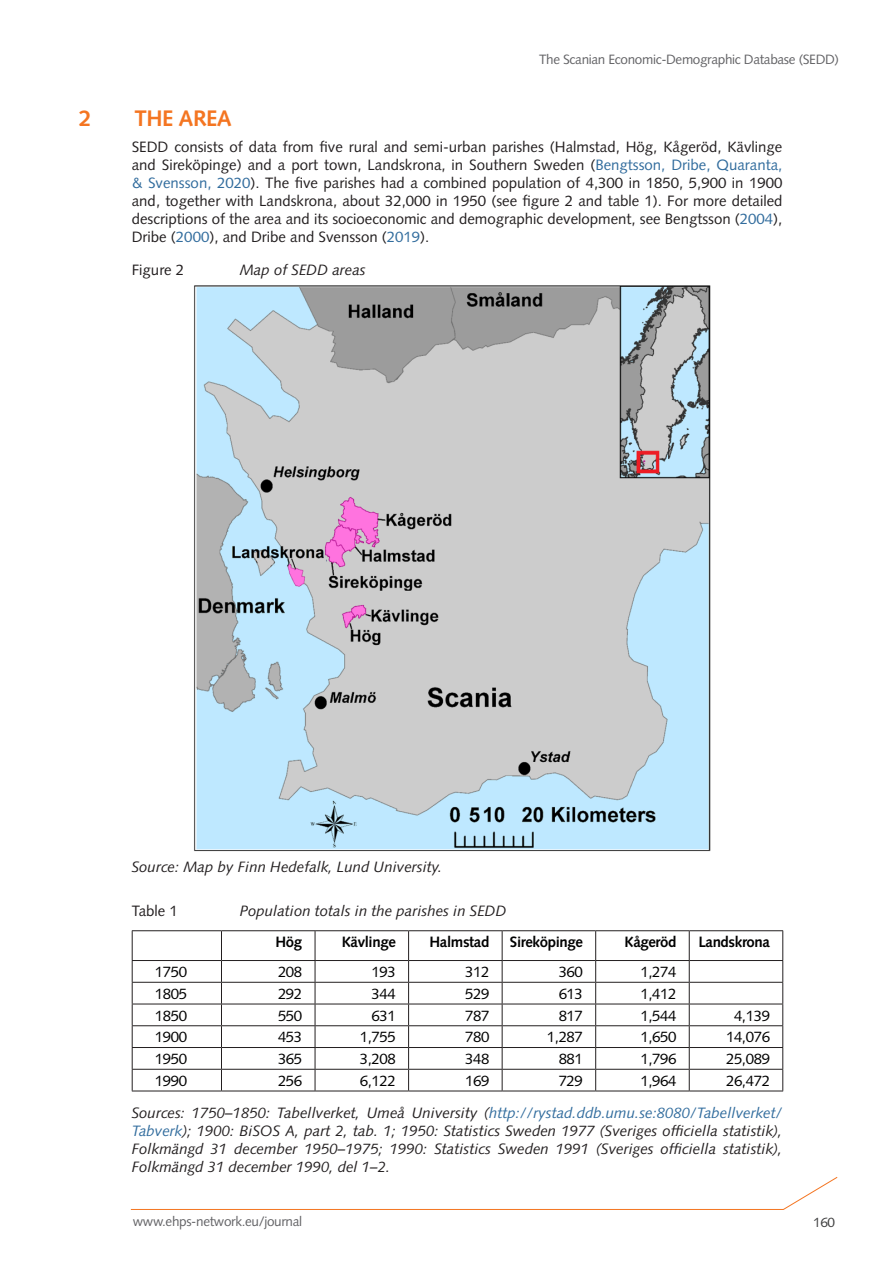
<style>
.page{position:relative;width:893px;height:1263px;background:#fff}
.page>*{position:absolute;margin:0;border:0;box-sizing:border-box;transform-origin:0 0}
.t1{font:700 22.5px "Syntax LT Std";letter-spacing:-.025em;color:#f47521}
.t2{font:15px/18px "Syntax LT Std";color:#231f20;text-align:justify}
.t3{font:italic 15px/18px "Syntax LT Std";color:#231f20;text-align:justify}
.t4{font:15px "Syntax LT Std";letter-spacing:-.025em;color:#000}
.t5{font:700 15px "Syntax LT Std";letter-spacing:-.025em;color:#000}
.t6{font:13.5px "Syntax LT Std";letter-spacing:-.025em;color:#636366}
.t7{font:13.5px "Syntax LT Std";color:#3e3e3f}
.s1{color:#316c9d}
</style>
<div class="page">
<svg style="left:130px;top:1177px;width:708px;height:33px"></svg>
<hr style="left:132px;top:930px;width:89px;height:1px;background:#231f20">
<hr style="left:221px;top:930px;width:94px;height:1px;background:#231f20">
<hr style="left:315px;top:930px;width:94px;height:1px;background:#231f20">
<hr style="left:409px;top:930px;width:93px;height:1px;background:#231f20">
<hr style="left:502px;top:930px;width:94px;height:1px;background:#231f20">
<hr style="left:596px;top:930px;width:93px;height:1px;background:#231f20">
<hr style="left:689px;top:930px;width:94px;height:1px;background:#231f20">
<hr style="left:132px;top:960px;width:89px;height:1px;background:#231f20">
<hr style="left:221px;top:960px;width:94px;height:1px;background:#231f20">
<hr style="left:315px;top:960px;width:94px;height:1px;background:#231f20">
<hr style="left:409px;top:960px;width:93px;height:1px;background:#231f20">
<hr style="left:502px;top:960px;width:94px;height:1px;background:#231f20">
<hr style="left:596px;top:960px;width:93px;height:1px;background:#231f20">
<hr style="left:689px;top:960px;width:94px;height:1px;background:#231f20">
<hr style="left:132px;top:982px;width:89px;height:1px;background:#231f20">
<hr style="left:221px;top:982px;width:94px;height:1px;background:#231f20">
<hr style="left:315px;top:982px;width:94px;height:1px;background:#231f20">
<hr style="left:409px;top:982px;width:93px;height:1px;background:#231f20">
<hr style="left:502px;top:982px;width:94px;height:1px;background:#231f20">
<hr style="left:596px;top:982px;width:93px;height:1px;background:#231f20">
<hr style="left:689px;top:982px;width:94px;height:1px;background:#231f20">
<hr style="left:132px;top:1004px;width:89px;height:1px;background:#231f20">
<hr style="left:221px;top:1004px;width:94px;height:1px;background:#231f20">
<hr style="left:315px;top:1004px;width:94px;height:1px;background:#231f20">
<hr style="left:409px;top:1004px;width:93px;height:1px;background:#231f20">
<hr style="left:502px;top:1004px;width:94px;height:1px;background:#231f20">
<hr style="left:596px;top:1004px;width:93px;height:1px;background:#231f20">
<hr style="left:689px;top:1004px;width:94px;height:1px;background:#231f20">
<hr style="left:132px;top:1025px;width:89px;height:1px;background:#231f20">
<hr style="left:221px;top:1025px;width:94px;height:1px;background:#231f20">
<hr style="left:315px;top:1025px;width:94px;height:1px;background:#231f20">
<hr style="left:409px;top:1025px;width:93px;height:1px;background:#231f20">
<hr style="left:502px;top:1025px;width:94px;height:1px;background:#231f20">
<hr style="left:596px;top:1025px;width:93px;height:1px;background:#231f20">
<hr style="left:689px;top:1025px;width:94px;height:1px;background:#231f20">
<hr style="left:132px;top:1047px;width:89px;height:1px;background:#231f20">
<hr style="left:221px;top:1047px;width:94px;height:1px;background:#231f20">
<hr style="left:315px;top:1047px;width:94px;height:1px;background:#231f20">
<hr style="left:409px;top:1047px;width:93px;height:1px;background:#231f20">
<hr style="left:502px;top:1047px;width:94px;height:1px;background:#231f20">
<hr style="left:596px;top:1047px;width:93px;height:1px;background:#231f20">
<hr style="left:689px;top:1047px;width:94px;height:1px;background:#231f20">
<hr style="left:132px;top:1069px;width:89px;height:1px;background:#231f20">
<svg style="left:132px;top:931px;width:1px;height:159px"></svg>
<hr style="left:221px;top:1069px;width:94px;height:1px;background:#231f20">
<svg style="left:221px;top:931px;width:1px;height:159px"></svg>
<hr style="left:315px;top:1069px;width:94px;height:1px;background:#231f20">
<svg style="left:315px;top:931px;width:1px;height:159px"></svg>
<hr style="left:409px;top:1069px;width:93px;height:1px;background:#231f20">
<svg style="left:408px;top:931px;width:1px;height:159px"></svg>
<hr style="left:502px;top:1069px;width:94px;height:1px;background:#231f20">
<svg style="left:502px;top:931px;width:1px;height:159px"></svg>
<hr style="left:596px;top:1069px;width:93px;height:1px;background:#231f20">
<svg style="left:595px;top:931px;width:1px;height:159px"></svg>
<hr style="left:689px;top:1069px;width:94px;height:1px;background:#231f20">
<svg style="left:689px;top:931px;width:1px;height:159px"></svg>
<svg style="left:782px;top:931px;width:1px;height:159px"></svg>
<hr style="left:132px;top:1090px;width:89px;height:1px;background:#231f20">
<hr style="left:221px;top:1090px;width:94px;height:1px;background:#231f20">
<hr style="left:315px;top:1090px;width:94px;height:1px;background:#231f20">
<hr style="left:409px;top:1090px;width:93px;height:1px;background:#231f20">
<hr style="left:502px;top:1090px;width:94px;height:1px;background:#231f20">
<hr style="left:596px;top:1090px;width:93px;height:1px;background:#231f20">
<hr style="left:689px;top:1090px;width:94px;height:1px;background:#231f20">
<img style="left:194px;top:285px;width:517px;height:567px">
<p class="t1" style="left:79px;top:105px;width:14px">2</p>
<p class="t1" style="left:135px;top:105px;width:99px">THE AREA</p>
<p class="t6" style="left:539px;top:51px;width:301px">The Scanian Economic-Demographic Database (SEDD)</p>
<p class="t2" style="left:132px;top:138px;width:652px">SEDD consists of data from five rural and semi-urban parishes (Halmstad, Hög, Kågeröd, Kävlinge and Sireköpinge) and a port town, Landskrona, in Southern Sweden (<span class="s1">Bengtsson, Dribe, Quaranta, &amp; Svensson, 2020</span>). The five parishes had a combined population of 4,300 in 1850, 5,900 in 1900 and, together with Landskrona, about 32,000 in 1950 (see figure 2 and table 1). For more detailed descriptions of the area and its socioeconomic and demographic development, see Bengtsson (<span class="s1">2004</span>), Dribe (<span class="s1">2000</span>), and Dribe and Svensson (<span class="s1">2019</span>).</p>
<p class="t2" style="left:132px;top:261px;width:54px">Figure 2</p>
<p class="t3" style="left:240px;top:261px;width:127px">Map of SEDD areas</p>
<p class="t3" style="left:132px;top:858px;width:312px">Source: Map by Finn Hedefalk, Lund University.</p>
<p class="t2" style="left:132px;top:902px;width:48px">Table 1</p>
<p class="t3" style="left:240px;top:902px;width:268px">Population totals in the parishes in SEDD</p>
<p class="t5" style="left:276px;top:933px;width:28px">Hög</p>
<p class="t5" style="left:342px;top:933px;width:56px">Kävlinge</p>
<p class="t5" style="left:430px;top:933px;width:61px">Halmstad</p>
<p class="t5" style="left:510px;top:933px;width:74px">Sireköpinge</p>
<p class="t5" style="left:625px;top:933px;width:53px">Kågeröd</p>
<p class="t5" style="left:698px;top:933px;width:73px">Landskrona</p>
<p class="t4" style="left:155px;top:963px;width:34px">1750</p>
<p class="t4" style="left:278px;top:963px;width:26px">208</p>
<p class="t4" style="left:372px;top:963px;width:26px">193</p>
<p class="t4" style="left:465px;top:963px;width:26px">312</p>
<p class="t4" style="left:559px;top:963px;width:26px">360</p>
<p class="t4" style="left:640px;top:963px;width:38px">1,274</p>
<p class="t4" style="left:155px;top:985px;width:34px">1805</p>
<p class="t4" style="left:278px;top:985px;width:26px">292</p>
<p class="t4" style="left:372px;top:985px;width:26px">344</p>
<p class="t4" style="left:465px;top:985px;width:26px">529</p>
<p class="t4" style="left:559px;top:985px;width:26px">613</p>
<p class="t4" style="left:640px;top:985px;width:38px">1,412</p>
<p class="t4" style="left:155px;top:1006px;width:34px">1850</p>
<p class="t4" style="left:278px;top:1006px;width:26px">550</p>
<p class="t4" style="left:372px;top:1006px;width:26px">631</p>
<p class="t4" style="left:465px;top:1006px;width:26px">787</p>
<p class="t4" style="left:559px;top:1006px;width:26px">817</p>
<p class="t4" style="left:640px;top:1006px;width:38px">1,544</p>
<p class="t4" style="left:734px;top:1006px;width:38px">4,139</p>
<p class="t4" style="left:155px;top:1028px;width:34px">1900</p>
<p class="t4" style="left:278px;top:1028px;width:26px">453</p>
<p class="t4" style="left:360px;top:1028px;width:38px">1,755</p>
<p class="t4" style="left:465px;top:1028px;width:26px">780</p>
<p class="t4" style="left:547px;top:1028px;width:38px">1,287</p>
<p class="t4" style="left:640px;top:1028px;width:38px">1,650</p>
<p class="t4" style="left:726px;top:1028px;width:45px">14,076</p>
<p class="t4" style="left:155px;top:1050px;width:34px">1950</p>
<p class="t4" style="left:278px;top:1050px;width:26px">365</p>
<p class="t4" style="left:360px;top:1050px;width:38px">3,208</p>
<p class="t4" style="left:465px;top:1050px;width:26px">348</p>
<p class="t4" style="left:559px;top:1050px;width:26px">881</p>
<p class="t4" style="left:640px;top:1050px;width:38px">1,796</p>
<p class="t4" style="left:726px;top:1050px;width:45px">25,089</p>
<p class="t4" style="left:155px;top:1072px;width:34px">1990</p>
<p class="t4" style="left:278px;top:1072px;width:26px">256</p>
<p class="t4" style="left:360px;top:1072px;width:38px">6,122</p>
<p class="t4" style="left:465px;top:1072px;width:26px">169</p>
<p class="t4" style="left:559px;top:1072px;width:26px">729</p>
<p class="t4" style="left:640px;top:1072px;width:38px">1,964</p>
<p class="t4" style="left:726px;top:1072px;width:45px">26,472</p>
<p class="t3" style="left:132px;top:1104px;width:652px">Sources: 1750–1850: Tabellverket, Umeå University (<span class="s1">http://rystad.ddb.umu.se:8080/Tabellverket/ Tabverk</span>); 1900: BiSOS A, part 2, tab. 1; 1950: Statistics Sweden 1977 (Sveriges officiella statistik), Folkmängd 31 december 1950–1975; 1990: Statistics Sweden 1991 (Sveriges officiella statistik), Folkmängd 31 december 1990, del 1–2.</p>
<p class="t6" style="left:133px;top:1213px;width:171px">www.ehps-network.eu/journal</p>
<p class="t7" style="left:813px;top:1214px;width:23px">160</p>
</div>
